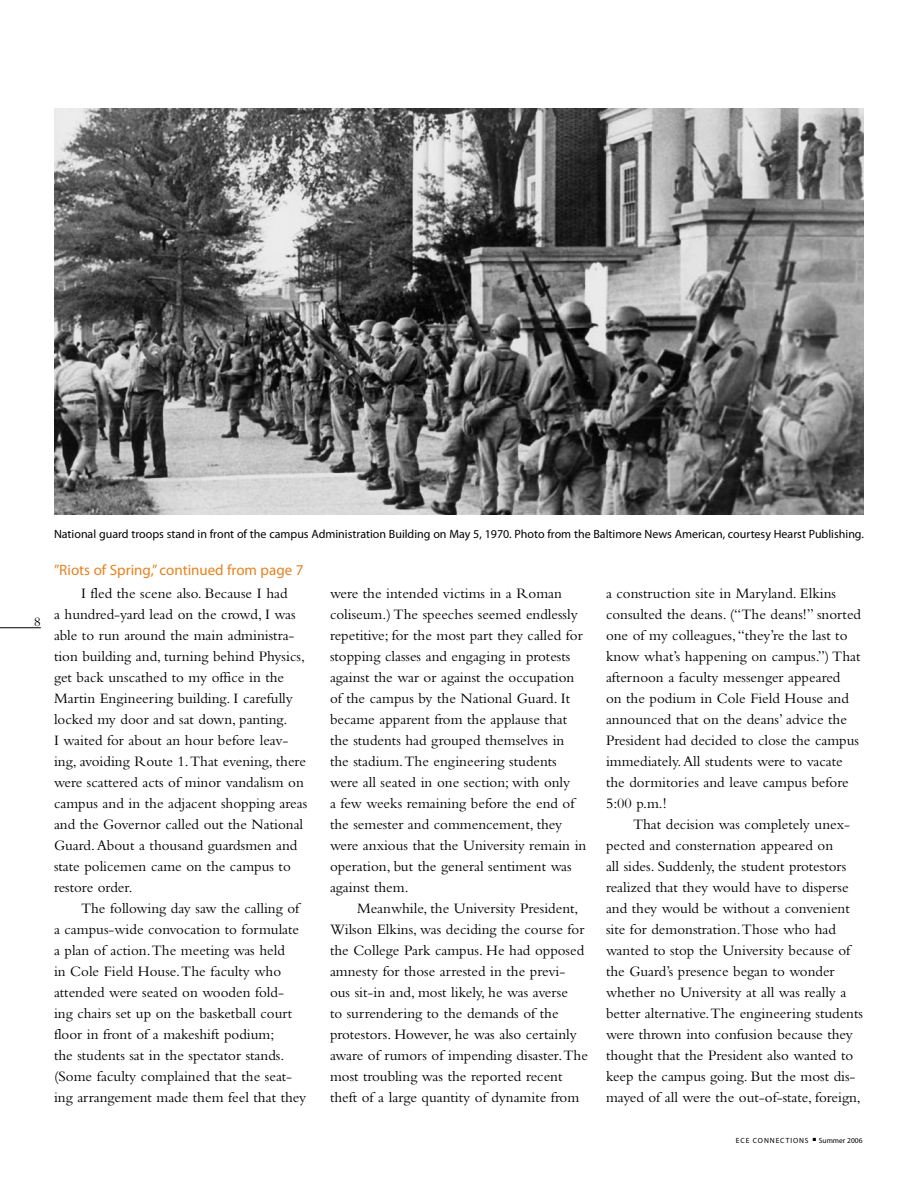
<style>
.page{position:relative;width:918px;height:1188px;background:#fff}
.page>*{position:absolute;margin:0;border:0;box-sizing:border-box;transform-origin:0 0}
.t1{font:15px/21px "Bembo";color:#000}
.t2{font:15px "Myriad Pro";color:#e7811d}
.t3{font:13.5px "Bembo";color:#000}
.t4{font:12px "Myriad Pro";color:#000}
.t5{font:7.5px "Myriad Pro";letter-spacing:.12em;color:#000}
.t6{font:7.5px "Myriad Pro";color:#000}
</style>
<div class="page">
<hr style="left:0;top:627px;width:41px;height:1px;background:#000">
<img style="left:54px;top:108px;width:810px;height:407px">
<p class="t3" style="left:34px;top:614px;width:8px">8</p>
<p class="t4" style="left:54px;top:526px;width:812px">National guard troops stand in front of the campus Administration Building on May 5, 1970. Photo from the Baltimore News American, courtesy Hearst Publishing.</p>
<p class="t2" style="left:54px;top:561px;width:251px">”Riots of Spring,” continued from page 7</p>
<p class="t1" style="left:54px;top:583px;width:255px;text-indent:27px">I fled the scene also. Because I had<br>a hundred-yard lead on the crowd, I was able to run around the main administra&shy;tion building and, turning behind Physics, get back unscathed to my office in the Martin Engineering building. I carefully locked my door and sat down, panting.<br>I waited for about an hour before leav&shy;ing, avoiding Route 1. That evening, there were scattered acts of minor vandalism on campus and in the adjacent shopping areas and the Governor called out the National Guard. About a thousand guardsmen and state policemen came on the campus to restore order.</p>
<p class="t1" style="left:54px;top:898px;width:254px;text-indent:27px">The following day saw the calling of a campus-wide convocation to formulate a plan of action. The meeting was held<br>in Cole Field House. The faculty who attended were seated on wooden fold&shy;ing chairs set up on the basketball court floor in front of a makeshift podium;<br>the students sat in the spectator stands. (Some faculty complained that the seat&shy;ing arrangement made them feel that they</p>
<p class="t1" style="left:330px;top:583px;width:258px">were the intended victims in a Roman coliseum.) The speeches seemed endlessly repetitive; for the most part they called for stopping classes and engaging in protests against the war or against the occupation of the campus by the National Guard. It became apparent from the applause that the students had grouped themselves in the stadium. The engineering students were all seated in one section; with only<br>a few weeks remaining before the end of the semester and commencement, they were anxious that the University remain in operation, but the general sentiment was against them.</p>
<p class="t1" style="left:330px;top:898px;width:259px;text-indent:27px">Meanwhile, the University President, Wilson Elkins, was deciding the course for the College Park campus. He had opposed amnesty for those arrested in the previ&shy;ous sit-in and, most likely, he was averse<br>to surrendering to the demands of the protestors. However, he was also certainly aware of rumors of impending disaster. The most troubling was the reported recent theft of a large quantity of dynamite from</p>
<p class="t1" style="left:606px;top:583px;width:257px">a construction site in Maryland. Elkins consulted the deans. (“The deans!” snorted one of my colleagues, “they’re the last to know what’s happening on campus.”) That afternoon a faculty messenger appeared<br>on the podium in Cole Field House and announced that on the deans’ advice the President had decided to close the campus immediately. All students were to vacate the dormitories and leave campus before 5:00 p.m.!</p>
<p class="t1" style="left:606px;top:814px;width:259px;text-indent:27px">That decision was completely unex&shy;pected and consternation appeared on<br>all sides. Suddenly, the student protestors realized that they would have to disperse and they would be without a convenient site for demonstration. Those who had wanted to stop the University because of the Guard’s presence began to wonder whether no University at all was really a better alternative. The engineering students were thrown into confusion because they thought that the President also wanted to keep the campus going. But the most dis&shy;mayed of all were the out-of-state, foreign,</p>
<p class="t5" style="left:736px;top:1136px;width:74px">ECE CONNECTIONS</p>
<p class="t6" style="left:819px;top:1136px;width:45px">Summer 2006</p>
</div>
